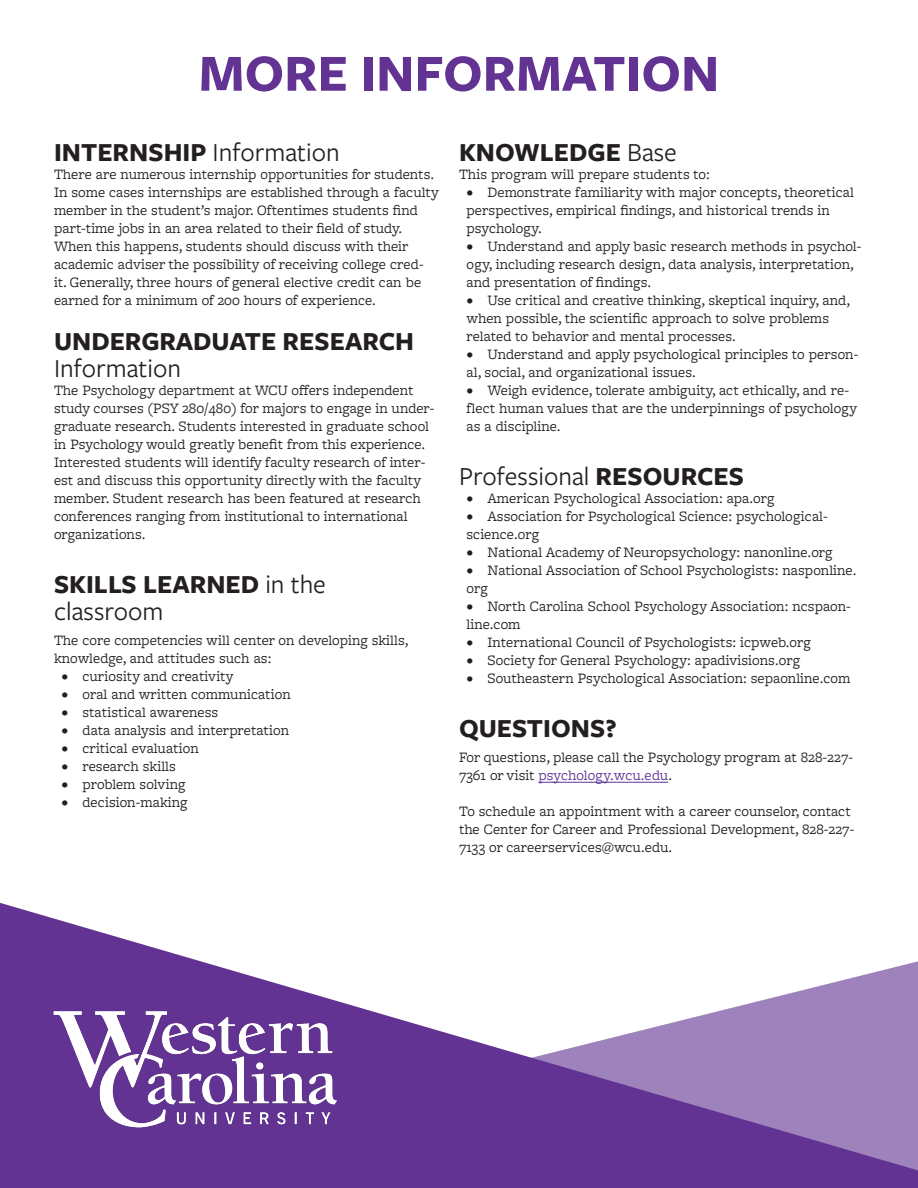
<style>
.page{position:relative;width:918px;height:1188px;background:#fff}
.page>*{position:absolute;margin:0;border:0;box-sizing:border-box;transform-origin:0 0}
.PAge_Title{font:700 54px "Freight Sans Pro";color:#623393}
.Section_Title{font:700 27px/27px "Freight Sans Pro";color:#231f20}
.Section_Title-2{font:27px "Freight Sans Pro";color:#231f20}
.Section_Title-3{font:15px/18px "Freight Macro Pro";color:#231f20}
.New_Body{font:15px/18px "Freight Macro Pro";color:#231f20}
.s1{font-weight:700}
.s2{font-weight:400}
.s3{color:#5c3394}
</style>
<div class="page">
<hr style="left:539px;top:782px;width:129px;height:1px;background:#5c3394">
<svg style="left:0;top:903px;width:918px;height:285px"></svg>
<img style="left:47px;top:1005px;width:297px;height:129px">
<p class="PAge_Title" style="left:199px;top:36px;width:522px">MORE INFORMATION</p>
<p class="Section_Title-2" style="left:54px;top:134px;width:287px"><span class="s1">INTERNSHIP</span> Information</p>
<p class="Section_Title-3" style="left:54px;top:164px;width:387px">There are numerous internship opportunities for students.<br>In some cases internships are established through a faculty member in the student’s major. Oftentimes students find part-time jobs in an area related to their field of study.<br>When this happens, students should discuss with their academic adviser the possibility of receiving college cred&shy;it. Generally, three hours of general elective credit can be earned for a minimum of 200 hours of experience.</p>
<p class="Section_Title" style="left:54px;top:326px;width:362px">UNDERGRADUATE RESEARCH<br><span class="s2">Information</span></p>
<p class="Section_Title-3" style="left:54px;top:380px;width:382px">The Psychology department at WCU offers independent study courses (PSY 280/480) for majors to engage in under&shy;graduate research. Students interested in graduate school in Psychology would greatly benefit from this experience.<br>Interested students will identify faculty research of inter&shy;est and discuss this opportunity directly with the faculty member. Student research has been featured at research conferences ranging from institutional to international organizations.</p>
<p class="Section_Title" style="left:54px;top:569px;width:273px">SKILLS LEARNED <span class="s2">in the</span></p>
<p class="Section_Title-2" style="left:54px;top:593px;width:111px">classroom</p>
<p class="New_Body" style="left:54px;top:631px;width:356px">The core competencies will center on developing skills, knowledge, and attitudes such as:</p>
<p class="Section_Title-3" style="left:62px;top:667px;width:174px">• curiosity and creativity</p>
<p class="Section_Title-3" style="left:62px;top:685px;width:231px">• oral and written communication</p>
<p class="Section_Title-3" style="left:62px;top:703px;width:158px">• statistical awareness</p>
<p class="Section_Title-3" style="left:62px;top:721px;width:229px">• data analysis and interpretation</p>
<p class="Section_Title-3" style="left:62px;top:739px;width:139px">• critical evaluation</p>
<p class="Section_Title-3" style="left:62px;top:757px;width:116px">• research skills</p>
<p class="Section_Title-3" style="left:62px;top:775px;width:125px">• problem solving</p>
<p class="Section_Title-3" style="left:62px;top:793px;width:128px">• decision-making</p>
<p class="Section_Title" style="left:459px;top:137px;width:219px">KNOWLEDGE <span class="s2">Base</span></p>
<p class="Section_Title-3" style="left:459px;top:164px;width:252px">This program will prepare students to:</p>
<p class="Section_Title-3" style="left:466px;top:182px;width:389px">• Demonstrate familiarity with major concepts, theoretical perspectives, empirical findings, and historical trends in psychology.</p>
<p class="Section_Title-3" style="left:466px;top:236px;width:396px">• Understand and apply basic research methods in psychol&shy;ogy, including research design, data analysis, interpretation, and presentation of findings.</p>
<p class="Section_Title-3" style="left:466px;top:290px;width:385px">• Use critical and creative thinking, skeptical inquiry, and, when possible, the scientific approach to solve problems related to behavior and mental processes.</p>
<p class="Section_Title-3" style="left:466px;top:344px;width:393px">• Understand and apply psychological principles to person&shy;al, social, and organizational issues.</p>
<p class="Section_Title-3" style="left:466px;top:380px;width:392px">• Weigh evidence, tolerate ambiguity, act ethically, and re&shy;flect human values that are the underpinnings of psychology as a discipline.</p>
<p class="Section_Title-2" style="left:459px;top:458px;width:287px">Professional <span class="s1">RESOURCES</span></p>
<p class="Section_Title-3" style="left:466px;top:488px;width:310px">• American Psychological Association: apa.org</p>
<p class="Section_Title-3" style="left:466px;top:506px;width:363px">• Association for Psychological Science: psychological&shy;science.org</p>
<p class="Section_Title-3" style="left:466px;top:542px;width:368px">• National Academy of Neuropsychology: nanonline.org</p>
<p class="Section_Title-3" style="left:466px;top:560px;width:392px">• National Association of School Psychologists: nasponline. org</p>
<p class="Section_Title-3" style="left:466px;top:596px;width:386px">• North Carolina School Psychology Association: ncspaon&shy;line.com</p>
<p class="Section_Title-3" style="left:466px;top:632px;width:346px">• International Council of Psychologists: icpweb.org</p>
<p class="Section_Title-3" style="left:466px;top:650px;width:335px">• Society for General Psychology: apadivisions.org</p>
<p class="Section_Title-3" style="left:466px;top:668px;width:386px">• Southeastern Psychological Association: sepaonline.com</p>
<p class="Section_Title" style="left:459px;top:713px;width:159px">QUESTIONS?</p>
<p class="New_Body" style="left:459px;top:748px;width:396px">For questions, please call the Psychology program at 828-227-<br>7361 or visit <span class="s3">psychology.wcu.edu</span>.</p>
<p class="New_Body" style="left:459px;top:802px;width:397px">To schedule an appointment with a career counselor, contact the Center for Career and Professional Development, 828-227-<br>7133 or careerservices@wcu.edu.</p>
</div>
